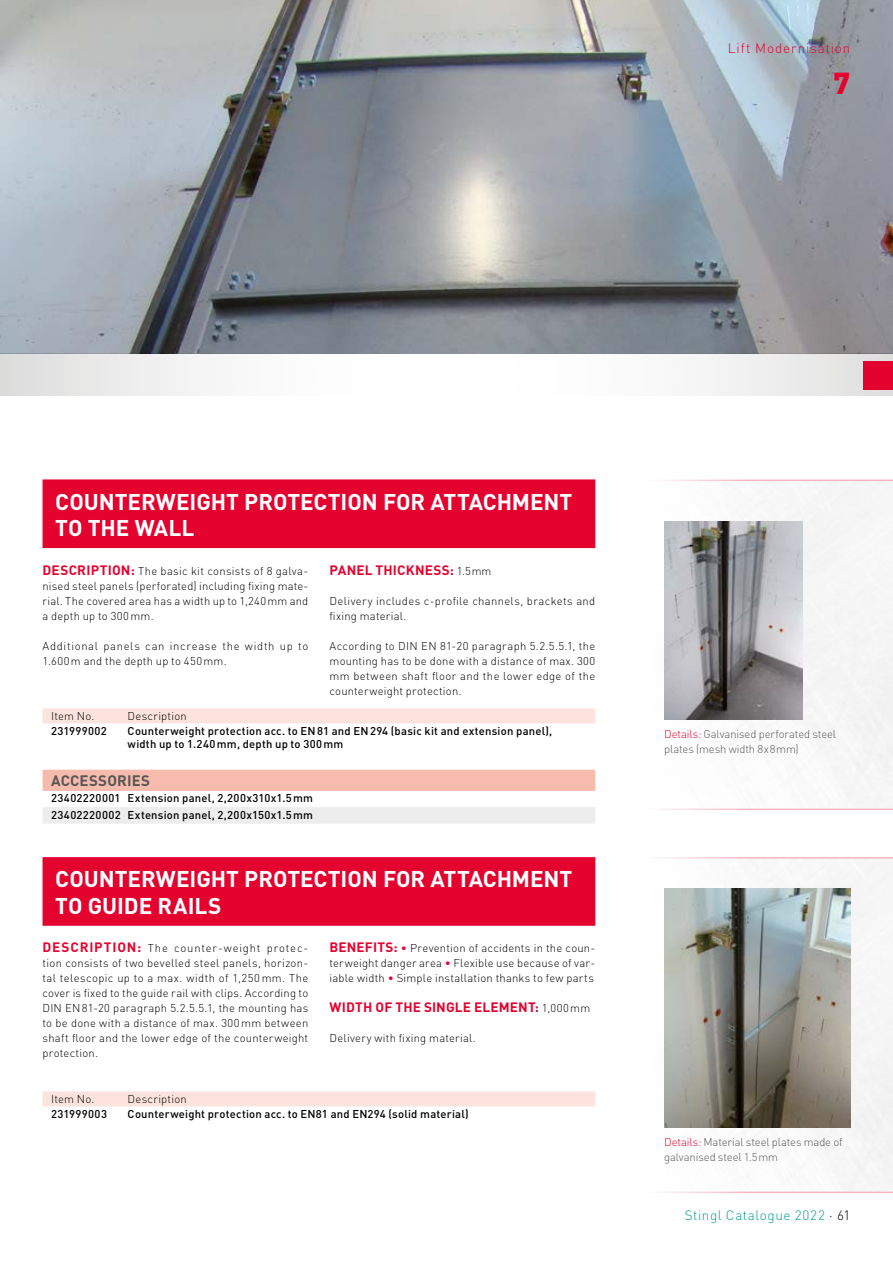
<style>
.page{position:relative;width:893px;height:1263px;background:#fff}
.page>*{position:absolute;margin:0;border:0;box-sizing:border-box;transform-origin:0 0}
.t1{font:900 30px "DIN";color:#e4032e}
.t2{font:700 22.5px/26.5px "DIN";letter-spacing:-.005em;color:#fff}
.t3{font:700 15px "DIN";letter-spacing:.01em;color:#575756}
.t4{font:700 13.5px "DIN";letter-spacing:.01em;color:#e4032e}
.t5{font:300 13.5px "DIN";letter-spacing:.04em;color:#009b97}
.t6{font:300 13.5px "DIN";letter-spacing:.06em;color:#e4032e}
.t7{font:300 11.25px/15px "DIN";letter-spacing:.025em;color:#000;text-align:justify}
.t8{font:500 11.25px/13.5px "DIN";letter-spacing:.02em;color:#000}
.t9{font:300 11.25px/15px "DIN";letter-spacing:-.01em;color:#575756}
.t10{font:300 11.25px/15px "DIN";letter-spacing:.055em;color:#000}
.s1{font-weight:700;font-size:13.5px;color:#e4032e}
.s2{font-weight:300;font-size:11.25px;color:#000}
.s3{color:#e4032e}
.s4{color:#000}
</style>
<div class="page">
<svg style="left:659px;top:480px;width:234px;height:330px"></svg>
<svg style="left:659px;top:857px;width:234px;height:336px"></svg>
<div style="left:43px;top:479px;width:552px;height:69px;background:#e4032e"></div>
<div style="left:43px;top:857px;width:552px;height:69px;background:#e4032e"></div>
<img style="left:664px;top:522px;width:139px;height:198px">
<img style="left:664px;top:888px;width:186px;height:240px">
<img style="left:0;top:0;width:893px;height:354px">
<svg style="left:0;top:354px;width:893px;height:42px"></svg>
<div style="left:43px;top:708px;width:552px;height:15px;background:#fce3dd"></div>
<div style="left:43px;top:770px;width:552px;height:21px;background:#f7bbae"></div>
<div style="left:43px;top:807px;width:552px;height:17px;background:#ededed"></div>
<div style="left:43px;top:1091px;width:552px;height:15px;background:#fce3dd"></div>
<div style="left:863px;top:362px;width:30px;height:28px;background:#e4032e"></div>
<p class="t6" style="left:728px;top:40px;width:124px">Lift Modernisation</p>
<h1 class="t1" style="left:833px;top:63px;width:18px">7</h1>
<h2 class="t2" style="left:55px;top:487px;width:519px">COUNTERWEIGHT PROTECTION FOR ATTACHMENT<br>TO THE WALL</h2>
<p class="t7" style="left:43px;top:563px;width:267px"><span class="s1">DESCRIPTION:</span> The basic kit consists of 8 galva&shy;nised steel panels (perforated) including fixing mate&shy;rial. The covered area has a width up to 1,240mm and a depth up to 300mm.</p>
<p class="t10" style="left:43px;top:638px;width:267px">Additional panels can increase the width up to<br>1.600m and the depth up to 450mm.</p>
<p class="t4" style="left:330px;top:561px;width:163px">PANEL THICKNESS: <span class="s2">1.5mm</span></p>
<p class="t7" style="left:330px;top:593px;width:267px">Delivery includes c-profile channels, brackets and fixing material.</p>
<p class="t7" style="left:330px;top:638px;width:267px">According to DIN EN 81-20 paragraph 5.2.5.5.1, the mounting has to be done with a distance of max. 300 mm between shaft floor and the lower edge of the counterweight protection.</p>
<p class="t7" style="left:51px;top:708px;width:45px">Item No.</p>
<p class="t7" style="left:128px;top:708px;width:61px">Description</p>
<p class="t8" style="left:51px;top:723px;width:57px">231999002</p>
<p class="t8" style="left:128px;top:723px;width:426px">Counterweight protection acc. to EN81 and EN294 (basic kit and extension panel), width up to 1.240mm, depth up to 300mm</p>
<h3 class="t3" style="left:51px;top:770px;width:101px">ACCESSORIES</h3>
<p class="t8" style="left:51px;top:789px;width:264px;line-height:16.5px">23402220001 Extension panel, 2,200x310x1.5mm<br>23402220002 Extension panel, 2,200x150x1.5mm</p>
<h2 class="t2" style="left:55px;top:865px;width:519px">COUNTERWEIGHT PROTECTION FOR ATTACHMENT<br>TO GUIDE RAILS</h2>
<p class="t7" style="left:43px;top:941px;width:267px"><span class="s1">DESCRIPTION:</span> The counter-weight protec&shy;tion consists of two bevelled steel panels, horizon&shy;tal telescopic up to a max. width of 1,250 mm. The cover is fixed to the guide rail with clips. According to DIN EN81-20 paragraph 5.2.5.5.1, the mounting has to be done with a distance of max. 300mm between shaft floor and the lower edge of the counterweight protection.</p>
<p class="t7" style="left:330px;top:941px;width:267px"><span class="s1">BENEFITS:</span> <span class="s3">•</span> Prevention of accidents in the coun&shy;terweight danger area <span class="s3">•</span> Flexible use because of var&shy;iable width <span class="s3">•</span> Simple installation thanks to few parts</p>
<p class="t4" style="left:330px;top:999px;width:262px">WIDTH OF THE SINGLE ELEMENT: <span class="s2">1,000mm</span></p>
<p class="t7" style="left:330px;top:1031px;width:148px">Delivery with fixing material.</p>
<p class="t7" style="left:51px;top:1091px;width:45px">Item No.</p>
<p class="t7" style="left:128px;top:1091px;width:61px">Description</p>
<p class="t8" style="left:51px;top:1106px;width:57px">231999003</p>
<p class="t8" style="left:128px;top:1106px;width:343px">Counterweight protection acc. to EN81 and EN294 (solid material)</p>
<p class="t9" style="left:664px;top:726px;width:173px"><span class="s3">Details:</span> Galvanised perforated steel plates (mesh width 8x8mm)</p>
<p class="t9" style="left:664px;top:1135px;width:180px"><span class="s3">Details:</span> Material steel plates made of galvanised steel 1.5mm</p>
<p class="t5" style="left:685px;top:1207px;width:167px">Stingl Catalogue 2022 <span class="s4">· 61</span></p>
</div>
